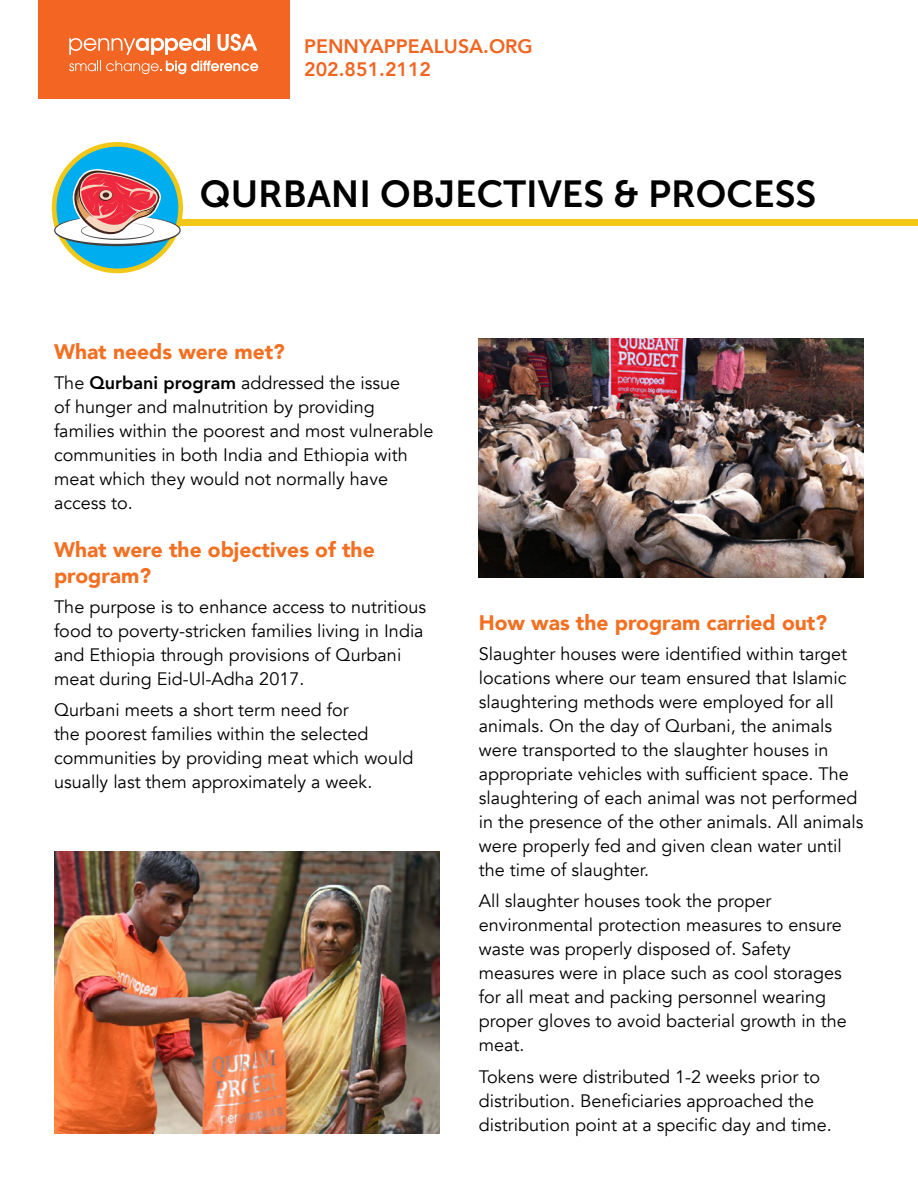
<style>
.page{position:relative;width:918px;height:1188px;background:#fff}
.page>*{position:absolute;margin:0;border:0;box-sizing:border-box;transform-origin:0 0}
.t1{font:37.5px "Museo Sans 700";color:#000}
.t2{font:900 21px/25.5px "Avenir";color:#f36f21}
.t3{font:800 19.5px/22.5px "Avenir";color:#f16521}
.t4{font:18px/24px "Avenir";color:#000}
.s1{font-weight:800}
</style>
<div class="page">
<div style="left:54px;top:219px;width:864px;height:6px;background:#f3c716"></div>
<div style="left:38px;top:0;width:252px;height:99px;background:#f26522"></div>
<svg style="left:69px;top:34px;width:189px;height:40px"></svg>
<div style="left:54px;top:144px;width:127px;height:127px;background:#00aeef;border-radius:50%"></div>
<div style="left:52px;top:142px;width:131px;height:131px;border:5px solid #f3c716;border-radius:50%"></div>
<svg style="left:54px;top:169px;width:127px;height:77px"></svg>
<img style="left:54px;top:851px;width:385px;height:283px">
<img style="left:479px;top:338px;width:385px;height:240px">
<p class="t3" style="left:304px;top:35px;width:230px">PENNYAPPEALUSA.ORG<br>202.851.2112</p>
<h1 class="t1" style="left:200px;top:173px;width:618px">QURBANI OBJECTIVES &amp; PROCESS</h1>
<p class="t2" style="left:54px;top:338px;width:232px">What needs were met?</p>
<p class="t4" style="left:54px;top:371px;width:381px">The <span class="s1">Qurbani program</span> addressed the issue<br>of hunger and malnutrition by providing families within the poorest and most vulnerable communities in both India and Ethiopia with meat which they would not normally have access to.</p>
<p class="t2" style="left:54px;top:536px;width:322px">What were the objectives of the program?</p>
<p class="t4" style="left:54px;top:595px;width:374px">The purpose is to enhance access to nutritious food to poverty-stricken families living in India and Ethiopia through provisions of Qurbani meat during Eid-Ul-Adha 2017.</p>
<p class="t4" style="left:54px;top:698px;width:361px">Qurbani meets a short term need for<br>the poorest families within the selected communities by providing meat which would usually last them approximately a week.</p>
<p class="t2" style="left:479px;top:609px;width:350px">How was the program carried out?</p>
<p class="t4" style="left:479px;top:642px;width:386px">Slaughter houses were identified within target locations where our team ensured that Islamic slaughtering methods were employed for all animals. On the day of Qurbani, the animals were transported to the slaughter houses in appropriate vehicles with sufficient space. The slaughtering of each animal was not performed in the presence of the other animals. All animals were properly fed and given clean water until the time of slaughter.</p>
<p class="t4" style="left:479px;top:889px;width:369px">All slaughter houses took the proper environmental protection measures to ensure waste was properly disposed of. Safety measures were in place such as cool storages for all meat and packing personnel wearing proper gloves to avoid bacterial growth in the meat.</p>
<p class="t4" style="left:479px;top:1065px;width:354px">Tokens were distributed 1-2 weeks prior to distribution. Beneficiaries approached the distribution point at a specific day and time.</p>
</div>
